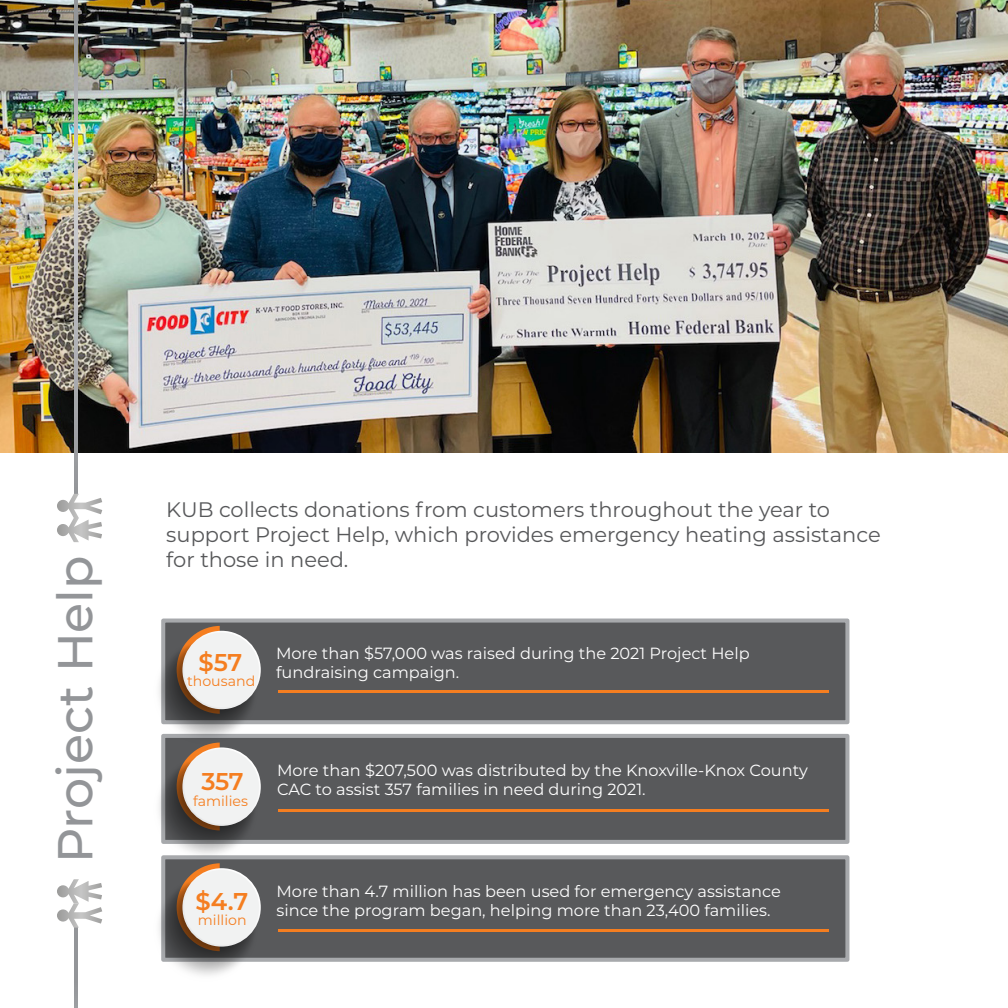
<style>
.page{position:relative;width:1008px;height:1008px;background:#fff}
.page>*{position:absolute;margin:0;border:0;box-sizing:border-box;transform-origin:0 0}
.t1{font:500 49px "Montserrat";color:#939598}
.t2{font:600 24.32px "Montserrat";color:#f57e20}
.t3{font:21px/25.2px "Montserrat";color:#57585a}
.t4{font:16.1px/19.4px "Montserrat";color:#fff}
.t5{font:14.17px "Montserrat";color:#f57e20}
</style>
<div class="page">
<img style="left:0;top:0;width:1008px;height:452px">
<div style="left:163px;top:621px;width:684px;height:101px;background:#58595b"></div>
<div style="left:161px;top:619px;width:688px;height:105px;border:4px solid #a7a9ac"></div>
<div style="left:163px;top:736px;width:684px;height:106px;background:#58595b"></div>
<div style="left:161px;top:734px;width:688px;height:110px;border:4px solid #a7a9ac"></div>
<div style="left:163px;top:857px;width:684px;height:103px;background:#58595b"></div>
<div style="left:161px;top:855px;width:688px;height:107px;border:4px solid #a7a9ac"></div>
<hr style="left:278px;top:690px;width:550px;height:3px;background:#f57e20">
<hr style="left:278px;top:809px;width:550px;height:2px;background:#f57e20">
<svg style="left:159px;top:626px;width:99px;height:349px"></svg>
<svg style="left:182px;top:868px;width:79px;height:79px"></svg>
<div style="left:184px;top:870px;width:75px;height:75px;background:#f1f2f2;border-radius:50%"></div>
<hr style="left:278px;top:930px;width:550px;height:2px;background:#f57e20">
<svg style="left:74px;top:0;width:4px;height:494px;background:#b0b1b4"></svg>
<hr style="left:74px;top:926px;width:4px;height:82px;background:#939598">
<svg style="left:57px;top:879px;width:45px;height:49px"></svg>
<svg style="left:57px;top:494px;width:45px;height:48px"></svg>
<p class="t1" style="left:41px;top:863px;width:309px;rotate:-90deg">Project Help</p>
<p class="t3" style="left:166px;top:496px;width:716px">KUB collects donations from customers throughout the year to support Project Help, which provides emergency heating assistance for those in need.</p>
<p class="t2" style="left:198px;top:645px;width:45px">$57</p>
<p class="t5" style="left:187px;top:671px;width:70px">thousand</p>
<p class="t4" style="left:276px;top:643px;width:475px">More than $57,000 was raised during the 2021 Project Help fundraising campaign.</p>
<p class="t2" style="left:201px;top:764px;width:44px">357</p>
<p class="t5" style="left:193px;top:791px;width:56px">families</p>
<p class="t4" style="left:277px;top:760px;width:532px">More than $207,500 was distributed by the Knoxville-Knox County<br>CAC to assist 357 families in need during 2021.</p>
<p class="t2" style="left:195px;top:884px;width:54px">$4.7</p>
<p class="t5" style="left:198px;top:910px;width:50px">million</p>
<p class="t4" style="left:276px;top:881px;width:506px">More than 4.7 million has been used for emergency assistance since the program began, helping more than 23,400 families.</p>
</div>
